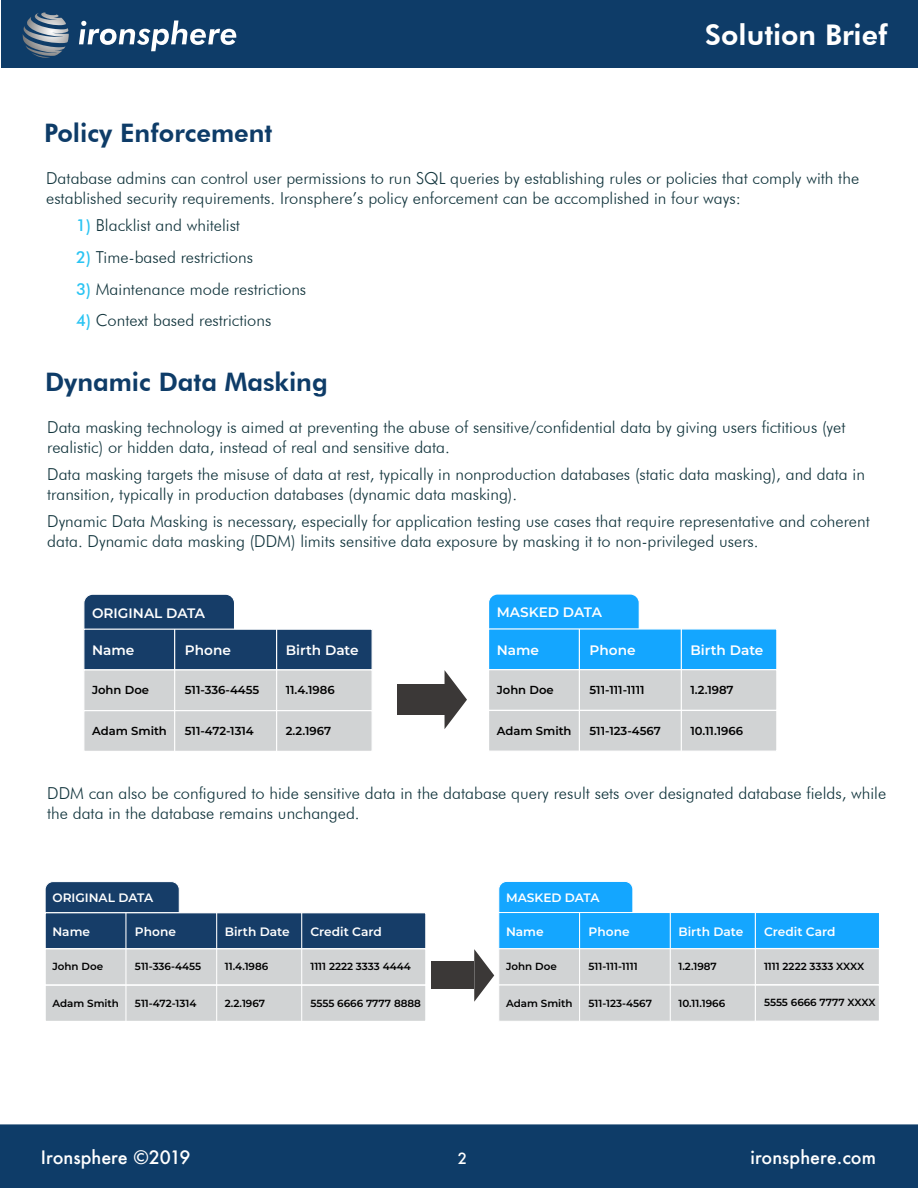
<style>
.page{position:relative;width:918px;height:1188px;background:#fff}
.page>*{position:absolute;margin:0;border:0;box-sizing:border-box;transform-origin:0 0}
.t1{font:800 28.5px "Futura BT";color:#fff}
.t2{font:800 25.5px "Futura BT";color:#0e3c68}
.t3{font:500 18px "Futura";color:#fff}
.t4{font:300 16.5px/19.8px "Futura BT";color:#11343c}
.t5{font:500 15px "Futura";color:#fff}
.t6{font:600 13.65px "Montserrat";color:#fff}
.t7{font:600 12.15px "Montserrat";color:#fff}
.t8{font:600 11.55px "Montserrat";color:#000}
.t9{font:600 10.35px "Montserrat";color:#000}
.s1{font-weight:500;color:#2ac4f3}
</style>
<div class="page">
<div style="left:498px;top:912px;width:382px;height:37px;background:#14a6ff;border:1px solid #fff"></div>
<div style="left:498px;top:948px;width:382px;height:37px;background:#d1d3d4;border:1px solid #fff"></div>
<div style="left:498px;top:984px;width:382px;height:38px;background:#d1d3d4;border:1px solid #fff"></div>
<div style="left:2px;top:0;width:916px;height:68px;background:#0e3c68"></div>
<svg style="left:79px;top:20px;width:157px;height:31px"></svg>
<svg style="left:23px;top:13px;width:46px;height:45px"></svg>
<div style="left:0;top:1124px;width:918px;height:64px;background:#0e3c68"></div>
<div style="left:84px;top:594px;width:151px;height:86px;background:#163d68;border-radius:9px"></div>
<div style="left:83px;top:594px;width:152px;height:86px;border:1px solid #fff;border-radius:9px"></div>
<div style="left:83px;top:629px;width:290px;height:41px;background:#163d68;border:1px solid #fff"></div>
<div style="left:83px;top:669px;width:290px;height:42px;background:#d1d3d4;border:1px solid #fff"></div>
<div style="left:83px;top:710px;width:290px;height:42px;background:#d1d3d4;border:1px solid #fff"></div>
<hr style="left:174px;top:629px;width:1px;height:122px;background:#fff">
<hr style="left:276px;top:629px;width:1px;height:122px;background:#fff">
<div style="left:489px;top:594px;width:150px;height:86px;background:#14a6ff;border-radius:9px"></div>
<div style="left:488px;top:593px;width:152px;height:87px;border:1px solid #fff;border-radius:9px"></div>
<div style="left:488px;top:628px;width:289px;height:42px;background:#14a6ff;border:1px solid #fff"></div>
<div style="left:488px;top:669px;width:289px;height:42px;background:#d1d3d4;border:1px solid #fff"></div>
<div style="left:488px;top:710px;width:289px;height:42px;background:#d1d3d4;border:1px solid #fff"></div>
<hr style="left:579px;top:629px;width:1px;height:122px;background:#fff">
<hr style="left:681px;top:629px;width:1px;height:122px;background:#fff">
<div style="left:397px;top:684px;width:48px;height:31px;background:#3b3837"></div>
<svg style="left:445px;top:671px;width:22px;height:58px"></svg>
<div style="left:45px;top:882px;width:134px;height:76px;background:#163d68;border-radius:8px"></div>
<div style="left:45px;top:881px;width:135px;height:77px;border:1px solid #fff;border-radius:8px"></div>
<div style="left:44px;top:912px;width:383px;height:38px;background:#163d68;border:1px solid #fff"></div>
<div style="left:44px;top:948px;width:383px;height:38px;background:#d1d3d4;border:1px solid #fff"></div>
<div style="left:44px;top:985px;width:383px;height:37px;background:#d1d3d4;border:1px solid #fff"></div>
<hr style="left:125px;top:913px;width:1px;height:108px;background:#fff">
<hr style="left:216px;top:913px;width:1px;height:108px;background:#fff">
<div style="left:499px;top:881px;width:134px;height:77px;background:#14a6ff;border-radius:8px"></div>
<div style="left:498px;top:881px;width:135px;height:77px;border:1px solid #fff;border-radius:8px"></div>
<div style="left:498px;top:912px;width:258px;height:37px;background:#14a6ff;border:1px solid #fff"></div>
<div style="left:498px;top:948px;width:258px;height:38px;background:#d1d3d4;border:1px solid #fff"></div>
<div style="left:498px;top:984px;width:258px;height:38px;background:#d1d3d4;border:1px solid #fff"></div>
<hr style="left:579px;top:913px;width:1px;height:108px;background:#fff">
<hr style="left:670px;top:913px;width:1px;height:108px;background:#fff">
<div style="left:432px;top:962px;width:42px;height:27px;background:#3b3837"></div>
<svg style="left:474px;top:949px;width:20px;height:53px"></svg>
<hr style="left:301px;top:913px;width:1px;height:108px;background:#fff">
<h2 class="t2" style="left:44px;top:118px;width:230px">Policy Enforcement</h2>
<h1 class="t1" style="left:705px;top:18px;width:184px">Solution Brief</h1>
<p class="t4" style="left:46px;top:168px;width:815px">Database admins can control user permissions to run SQL queries by establishing rules or policies that comply with the established security requirements. Ironsphere’s policy enforcement can be accomplished in four ways:</p>
<p class="t4" style="left:76px;top:215px;width:165px"><span class="s1">1)</span> Blacklist and whitelist</p>
<p class="t4" style="left:76px;top:247px;width:178px"><span class="s1">2)</span> Time-based restrictions</p>
<p class="t4" style="left:76px;top:279px;width:232px"><span class="s1">3)</span> Maintenance mode restrictions</p>
<p class="t4" style="left:76px;top:311px;width:197px"><span class="s1">4)</span> Context based restrictions</p>
<h2 class="t2" style="left:45px;top:367px;width:284px">Dynamic Data Masking</h2>
<p class="t4" style="left:47px;top:417px;width:800px">Data masking technology is aimed at preventing the abuse of sensitive/confidential data by giving users fictitious (yet realistic) or hidden data, instead of real and sensitive data.</p>
<p class="t4" style="left:47px;top:464px;width:819px">Data masking targets the misuse of data at rest, typically in nonproduction databases (static data masking), and data in transition, typically in production databases (dynamic data masking).</p>
<p class="t4" style="left:47px;top:511px;width:824px">Dynamic Data Masking is necessary, especially for application testing use cases that require representative and coherent data. Dynamic data masking (DDM) limits sensitive data exposure by masking it to non-privileged users.</p>
<p class="t6" style="left:92px;top:603px;width:115px">ORIGINAL DATA</p>
<p class="t6" style="left:497px;top:603px;width:107px">MASKED DATA</p>
<p class="t6" style="left:92px;top:641px;width:44px">Name</p>
<p class="t6" style="left:185px;top:641px;width:48px">Phone</p>
<p class="t6" style="left:286px;top:641px;width:74px">Birth Date</p>
<p class="t6" style="left:497px;top:640px;width:44px">Name</p>
<p class="t6" style="left:590px;top:640px;width:48px">Phone</p>
<p class="t6" style="left:690px;top:640px;width:74px">Birth Date</p>
<p class="t8" style="left:92px;top:681px;width:59px">John Doe</p>
<p class="t8" style="left:185px;top:681px;width:76px">511-336-4455</p>
<p class="t8" style="left:286px;top:681px;width:50px">11.4.1986</p>
<p class="t8" style="left:497px;top:681px;width:59px">John Doe</p>
<p class="t8" style="left:590px;top:681px;width:57px">511-111-1111</p>
<p class="t8" style="left:690px;top:681px;width:45px">1.2.1987</p>
<p class="t8" style="left:92px;top:723px;width:76px">Adam Smith</p>
<p class="t8" style="left:185px;top:723px;width:70px">511-472-1314</p>
<p class="t8" style="left:286px;top:723px;width:47px">2.2.1967</p>
<p class="t8" style="left:497px;top:723px;width:76px">Adam Smith</p>
<p class="t8" style="left:590px;top:723px;width:73px">511-123-4567</p>
<p class="t8" style="left:690px;top:723px;width:54px">10.11.1966</p>
<p class="t4" style="left:47px;top:783px;width:841px">DDM can also be configured to hide sensitive data in the database query result sets over designated database fields, while the data in the database remains unchanged.</p>
<p class="t7" style="left:52px;top:890px;width:102px">ORIGINAL DATA</p>
<p class="t7" style="left:506px;top:889px;width:95px">MASKED DATA</p>
<p class="t7" style="left:52px;top:923px;width:39px">Name</p>
<p class="t7" style="left:135px;top:923px;width:43px">Phone</p>
<p class="t7" style="left:225px;top:923px;width:66px">Birth Date</p>
<p class="t9" style="left:52px;top:959px;width:52px">John Doe</p>
<p class="t9" style="left:52px;top:996px;width:68px">Adam Smith</p>
<p class="t9" style="left:135px;top:959px;width:68px">511-336-4455</p>
<p class="t9" style="left:135px;top:996px;width:63px">511-472-1314</p>
<p class="t9" style="left:225px;top:959px;width:45px">11.4.1986</p>
<p class="t9" style="left:225px;top:996px;width:42px">2.2.1967</p>
<p class="t7" style="left:310px;top:923px;width:73px">Credit Card</p>
<p class="t9" style="left:310px;top:959px;width:102px">1111 2222 3333 4444</p>
<p class="t9" style="left:310px;top:996px;width:112px">5555 6666 7777 8888</p>
<p class="t7" style="left:506px;top:923px;width:39px">Name</p>
<p class="t7" style="left:589px;top:923px;width:43px">Phone</p>
<p class="t7" style="left:678px;top:923px;width:66px">Birth Date</p>
<p class="t9" style="left:506px;top:959px;width:52px">John Doe</p>
<p class="t9" style="left:506px;top:996px;width:68px">Adam Smith</p>
<p class="t9" style="left:589px;top:959px;width:50px">511-111-1111</p>
<p class="t9" style="left:589px;top:996px;width:65px">511-123-4567</p>
<p class="t9" style="left:678px;top:959px;width:40px">1.2.1987</p>
<p class="t9" style="left:678px;top:996px;width:48px">10.11.1966</p>
<p class="t7" style="left:764px;top:923px;width:73px">Credit Card</p>
<p class="t9" style="left:764px;top:959px;width:102px">1111 2222 3333 XXXX</p>
<p class="t9" style="left:764px;top:995px;width:113px">5555 6666 7777 XXXX</p>
<p class="t3" style="left:41px;top:1145px;width:151px">Ironsphere ©2019</p>
<p class="t5" style="left:458px;top:1148px;width:11px">2</p>
<p class="t3" style="left:751px;top:1145px;width:127px">ironsphere.com</p>
</div>
